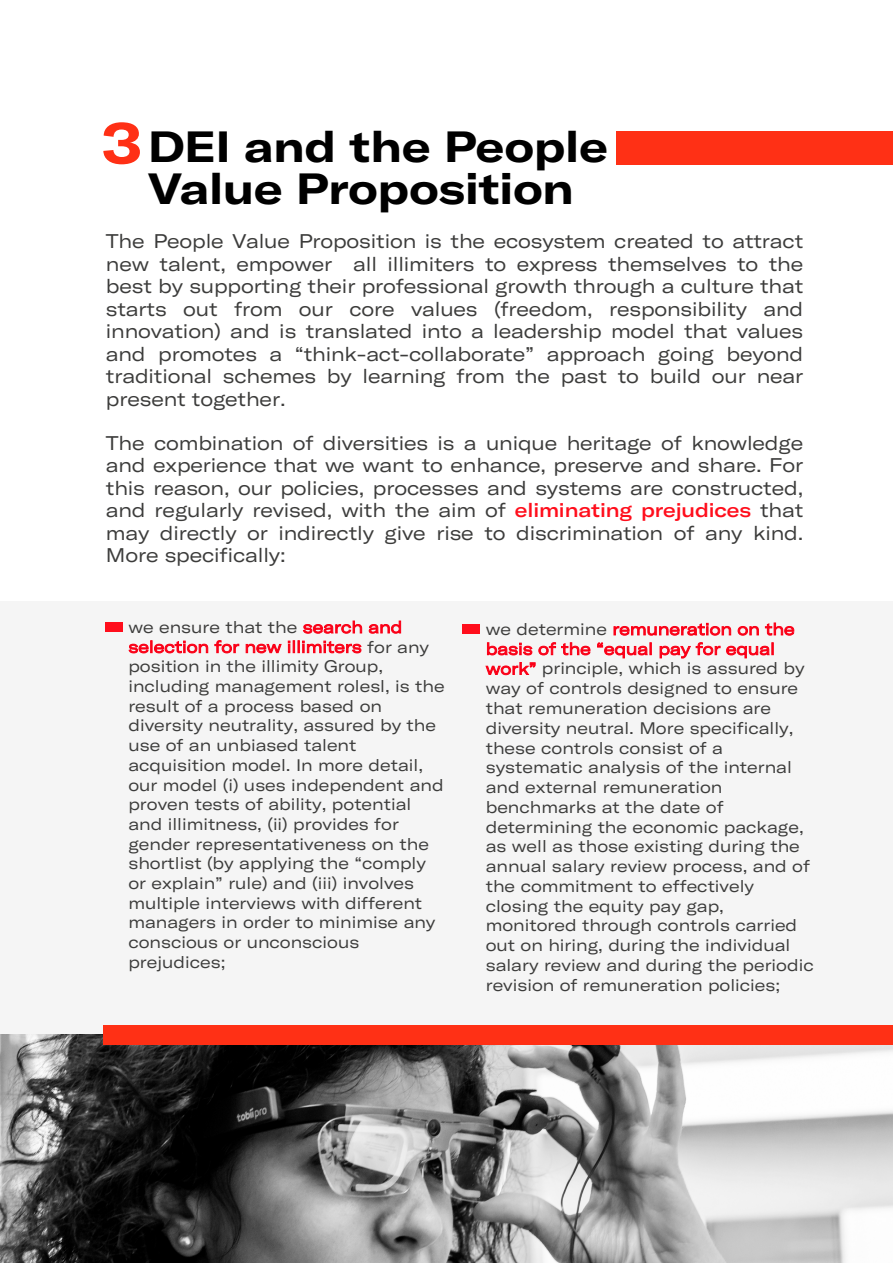
<style>
.page{position:relative;width:893px;height:1263px;background:#fff}
.page>*{position:absolute;margin:0;border:0;box-sizing:border-box;transform-origin:0 0}
.t1{font:700 expanded 57.3px "GT America";color:#ff3015}
.t2{font:700 expanded 43.05px/41.7px "GT America";color:#000}
.t3{font:expanded 19.5px/22.5px "GT America";letter-spacing:-.01em;color:#3c3c3b;text-align:justify}
.t4{font:expanded 16.5px/19.8px "GT America";color:#3c3c3b}
.s1{font-weight:500;color:#ff0e1c}
.s2{color:#fb0017}
</style>
<div class="page">
<div style="left:0;top:601px;width:893px;height:662px;background:#f5f5f5"></div>
<div style="left:617px;top:131px;width:276px;height:34px;background:#ff3015"></div>
<div style="left:105px;top:622px;width:18px;height:9px;background:#ff0e1c"></div>
<div style="left:463px;top:624px;width:17px;height:9px;background:#ff0e1c"></div>
<img style="left:0;top:1034px;width:893px;height:229px">
<div style="left:103px;top:1026px;width:790px;height:19px;background:#ff3015"></div>
<h1 class="t1" style="left:102px;top:107px;width:42px">3</h1>
<h2 class="t2" style="left:148px;top:125px;width:461px">DEI and the People<br>Value Proposition</h2>
<p class="t3" style="left:106px;top:230px;width:699px">The People Value Proposition is the ecosystem created to attract new talent, empower all illimiters to express themselves to the best by supporting their professional growth through a culture that starts out from our core values (freedom, responsibility and innovation) and is translated into a leadership model that values and promotes a “think-act-collaborate” approach going beyond traditional schemes by learning from the past to build our near present together.</p>
<p class="t3" style="left:106px;top:432px;width:699px">The combination of diversities is a unique heritage of knowledge and experience that we want to enhance, preserve and share. For this reason, our policies, processes and systems are constructed, and regularly revised, with the aim of <span class="s1">eliminating prejudices</span> that may directly or indirectly give rise to discrimination of any kind.<br>More specifically:</p>
<p class="t4" style="left:128px;top:617px;width:318px">we ensure that the <span class="s2">search and selection for new illimiters</span> for any position in the illimity Group, including management rolesl, is the result of a process based on diversity neutrality, assured by the use of an unbiased talent acquisition model. In more detail, our model (i) uses independent and proven tests of ability, potential and illimitness, (ii) provides for gender representativeness on the shortlist (by applying the “comply or explain” rule) and (iii) involves multiple interviews with different managers in order to minimise any conscious or unconscious prejudices;</p>
<p class="t4" style="left:486px;top:619px;width:329px">we determine <span class="s2">remuneration on the basis of the “equal pay for equal work”</span> principle, which is assured by way of controls designed to ensure that remuneration decisions are diversity neutral. More specifically, these controls consist of a systematic analysis of the internal and external remuneration benchmarks at the date of determining the economic package, as well as those existing during the annual salary review process, and of the commitment to effectively closing the equity pay gap, monitored through controls carried out on hiring, during the individual salary review and during the periodic revision of remuneration policies;</p>
</div>
